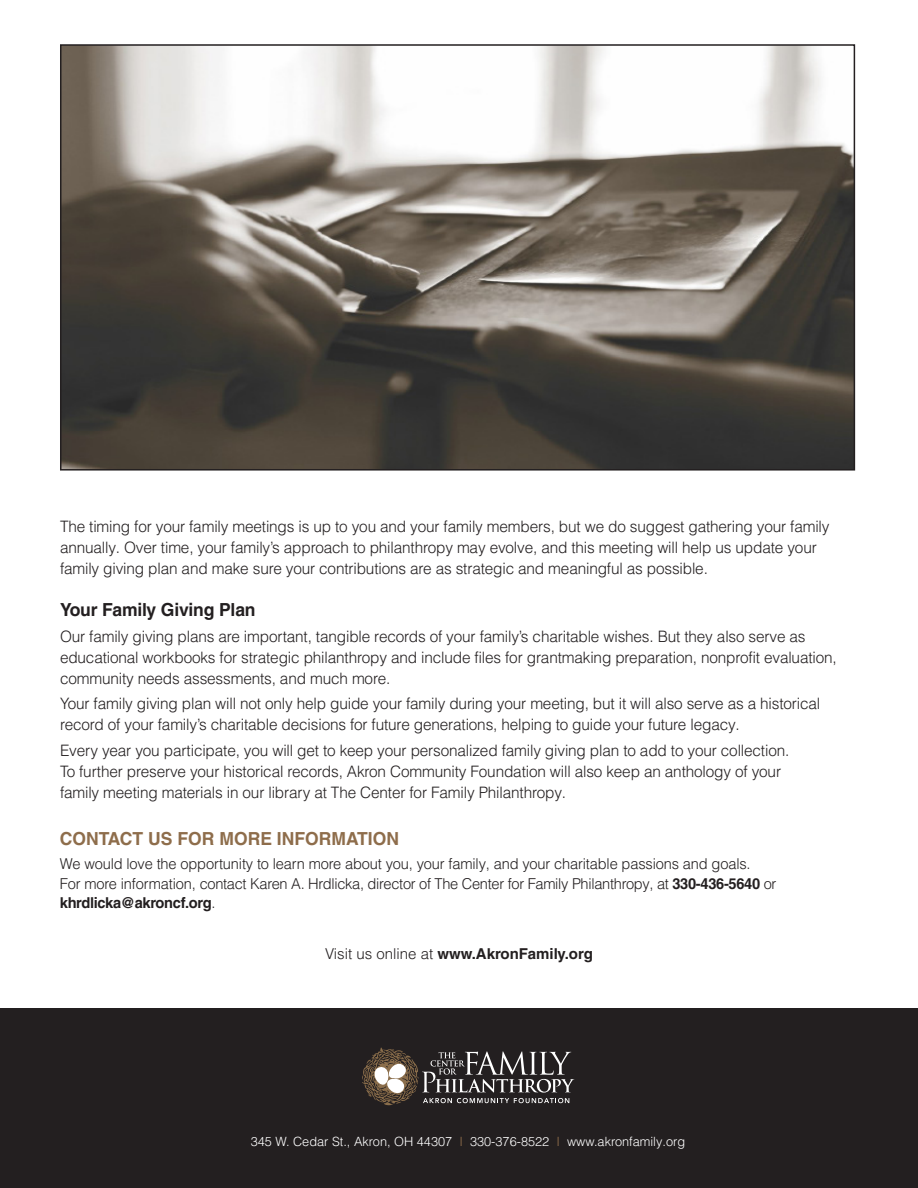
<style>
.page{position:relative;width:918px;height:1188px;background:#fff}
.page>*{position:absolute;margin:0;border:0;box-sizing:border-box;transform-origin:0 0}
.t1{font:700 18px "Helvetica LT Pro";color:#8e6d4b}
.t2{font:700 18px "Helvetica LT Pro";letter-spacing:-.01em;color:#231f20}
.t3{font:300 15.75px/21px "Helvetica LT Pro";letter-spacing:-.01em;color:#231f20}
.t4{font:300 15px/19.5px "Helvetica LT Pro";letter-spacing:-.01em;color:#231f20}
.t5{font:700 15px "Helvetica LT Pro";color:#231f20}
.t6{font:300 12.75px "Helvetica LT Pro";color:#fff}
.s1{font-weight:700}
.s2{font-weight:300}
.s3{color:#8e6d4b}
</style>
<div class="page">
<div style="left:0;top:1008px;width:918px;height:180px;background:#231f20"></div>
<svg style="left:362px;top:1047px;width:212px;height:58px"></svg>
<img style="left:63px;top:47px;width:789px;height:421px">
<div style="left:60px;top:44px;width:795px;height:427px;border:2px solid #231f20"></div>
<p class="t3" style="left:60px;top:516px;width:771px">The timing for your family meetings is up to you and your family members, but we do suggest gathering your family annually. Over time, your family’s approach to philanthropy may evolve, and this meeting will help us update your family giving plan and make sure your contributions are as strategic and meaningful as possible.</p>
<p class="t2" style="left:60px;top:599px;width:197px">Your Family Giving Plan</p>
<p class="t3" style="left:60px;top:626px;width:778px">Our family giving plans are important, tangible records of your family’s charitable wishes. But they also serve as educational workbooks for strategic philanthropy and include files for grantmaking preparation, nonprofit evaluation, community needs assessments, and much more.</p>
<p class="t3" style="left:60px;top:693px;width:762px">Your family giving plan will not only help guide your family during your meeting, but it will also serve as a historical record of your family’s charitable decisions for future generations, helping to guide your future legacy.</p>
<p class="t3" style="left:60px;top:740px;width:731px">Every year you participate, you will get to keep your personalized family giving plan to add to your collection.<br>To further preserve your historical records, Akron Community Foundation will also keep an anthology of your family meeting materials in our library at The Center for Family Philanthropy.</p>
<p class="t1" style="left:60px;top:828px;width:341px">CONTACT US FOR MORE INFORMATION</p>
<p class="t4" style="left:60px;top:854px;width:718px">We would love the opportunity to learn more about you, your family, and your charitable passions and goals.<br>For more information, contact Karen A. Hrdlicka, director of The Center for Family Philanthropy, at <span class="s1">330-436-5640</span> or <span class="s1">khrdlicka@akroncf.org</span>.</p>
<p class="t5" style="left:325px;top:944px;width:269px"><span class="s2">Visit us online at</span> www.AkronFamily.org</p>
<p class="t6" style="left:251px;top:1133px;width:436px">345 W. Cedar St., Akron, OH 44307 <span class="s3">I</span> 330-376-8522 <span class="s3">I</span> www.akronfamily.org</p>
</div>
